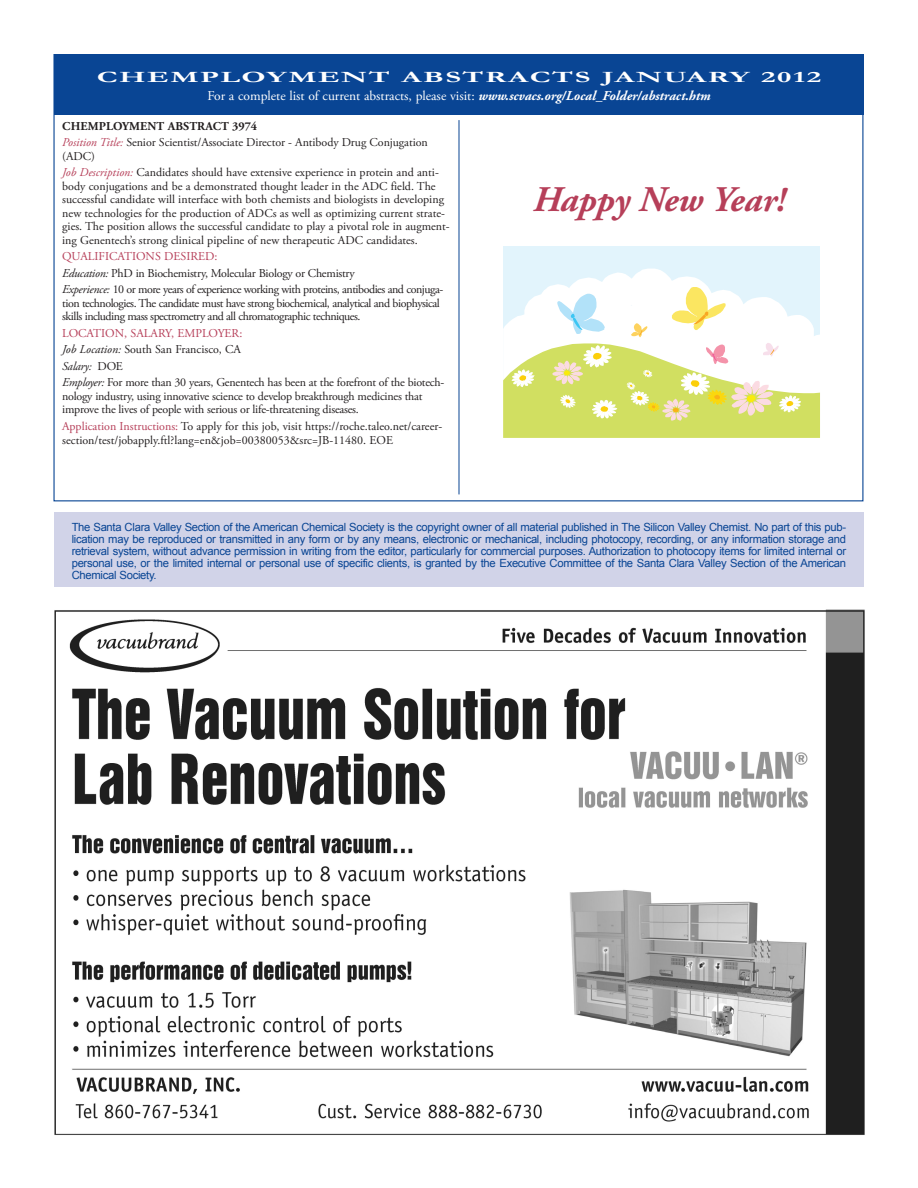
<style>
.page{position:relative;width:918px;height:1188px;background:#fff}
.page>*{position:absolute;margin:0;border:0;box-sizing:border-box;transform-origin:0 0}
.t1{font:italic 700 36px "Adobe Garamond Pro";color:#b63f59}
.t2{font:700 15.75px "Garamond";letter-spacing:.05em;color:#fff;scale:1.95 1}
.t3{font:13.5px "Adobe Garamond Pro";color:#fff}
.abs_body{font:12px/13.5px "Adobe Garamond Pro";letter-spacing:-.005em;color:#231f20}
.abs_body-2{font:12px/13.5px "Adobe Garamond Pro";letter-spacing:-.04em;color:#231f20}
.abs_body-3{font:12px "Adobe Garamond Pro";color:#b63f59}
.abs_body-4{font:700 12px "Adobe Garamond Pro";letter-spacing:.015em;color:#231f20}
.abs_body-5{font:italic 12px "Adobe Garamond Pro";letter-spacing:-.02em;color:#231f20}
.newsletter_body{font:11.25px/12px "Arial";letter-spacing:-.025em;color:#094594;text-align:justify}
.s1{font-weight:700;font-style:italic}
.s2{font-style:italic;color:#b63f59}
.s3{font-style:italic}
.s4{font-style:normal}
.s5{color:#b63f59}
</style>
<div class="page">
<div style="left:54px;top:54px;width:810px;height:61px;background:#094594"></div>
<hr style="left:459px;top:120px;width:1px;height:374px;background:#094594">
<div style="left:54px;top:512px;width:810px;height:74px;background:#d1d3e8"></div>
<img style="left:54px;top:610px;width:811px;height:525px">
<div style="left:503px;top:246px;width:317px;height:147px;background:#e2f4fc"></div>
<svg style="left:503px;top:269px;width:317px;height:74px;fill:#fff"></svg>
<svg style="left:631px;top:323px;width:16px;height:14px"></svg>
<svg style="left:503px;top:343px;width:317px;height:95px;background:#e1e795"></svg>
<svg style="left:557px;top:294px;width:48px;height:40px;background:#d5effb"></svg>
<svg style="left:672px;top:287px;width:54px;height:43px;background:#fcf2b8"></svg>
<p class="t2" style="left:97px;top:67px;width:65px">CHEMPLO</p>
<p class="t2" style="left:267px;top:67px;width:102px">YMENT ABST</p>
<p class="t2" style="left:485px;top:67px;width:34px">RACTS</p>
<p class="t2" style="left:602px;top:67px;width:114px">JANUARY 2012</p>
<p class="t3" style="left:207px;top:88px;width:505px">For a complete list of current abstracts, please visit: <span class="s1">www.scvacs.org/Local_Folder/abstract.htm</span></p>
<p class="abs_body-4" style="left:62px;top:119px;width:153px">CHEMPLOYMENT ABSTRACT</p>
<p class="abs_body-4" style="left:232px;top:119px;width:26px">3974</p>
<p class="abs_body" style="left:62px;top:136px;width:367px"><span class="s2">Position Title:</span> Senior Scientist/Associate Director - Antibody Drug Conjugation (ADC)</p>
<p class="abs_body" style="left:62px;top:166px;width:389px"><span class="s2">Job Description:</span> Candidates should have extensive experience in protein and anti&shy;body conjugations and be a demonstrated thought leader in the ADC field. The successful candidate will interface with both chemists and biologists in developing new technologies for the production of ADCs as well as optimizing current strate&shy;gies. The position allows the successful candidate to play a pivotal role in augment&shy;ing Genentech’s strong clinical pipeline of new therapeutic ADC candidates.</p>
<p class="abs_body-3" style="left:62px;top:249px;width:157px">QUALIFICATIONS DESIRED:</p>
<p class="abs_body" style="left:62px;top:267px;width:294px"><span class="s3">Education:</span> PhD in Biochemistry, Molecular Biology or Chemistry</p>
<p class="abs_body-2" style="left:62px;top:283px;width:382px"><span class="s3">Experience:</span> 10 or more years of experience working with proteins, antibodies and conjuga&shy;tion technologies. The candidate must have strong biochemical, analytical and biophysical skills including mass spectrometry and all chromatographic techniques.</p>
<p class="abs_body-3" style="left:62px;top:326px;width:182px">LOCATION, SALARY, EMPLOYER:</p>
<p class="abs_body" style="left:62px;top:343px;width:180px"><span class="s3">Job Location:</span> South San Francisco, CA</p>
<p class="abs_body-5" style="left:62px;top:359px;width:62px">Salary: <span class="s4">DOE</span></p>
<p class="abs_body" style="left:62px;top:376px;width:383px"><span class="s3">Employer:</span> For more than 30 years, Genentech has been at the forefront of the biotech&shy;nology industry, using innovative science to develop breakthrough medicines that improve the lives of people with serious or life-threatening diseases.</p>
<p class="abs_body" style="left:62px;top:420px;width:381px"><span class="s5">Application Instructions:</span> To apply for this job, visit https://roche.taleo.net/career&shy;section/test/jobapply.ftl?lang=en&amp;job=00380053&amp;src=JB-11480. EOE</p>
<p class="t1" style="left:533px;top:179px;width:254px">Happy New Year!</p>
<p class="newsletter_body" style="left:72px;top:521px;width:776px">The Santa Clara Valley Section of the American Chemical Society is the copyright owner of all material published in The Silicon Valley Chemist. No part of this pub&shy;lication may be reproduced or transmitted in any form or by any means, electronic or mechanical, including photocopy, recording, or any information storage and retrieval system, without advance permission in writing from the editor, particularly for commercial purposes. Authorization to photocopy items for limited internal or personal use, or the limited internal or personal use of specific clients, is granted by the Executive Committee of the Santa Clara Valley Section of the American Chemical Society.</p>
</div>
